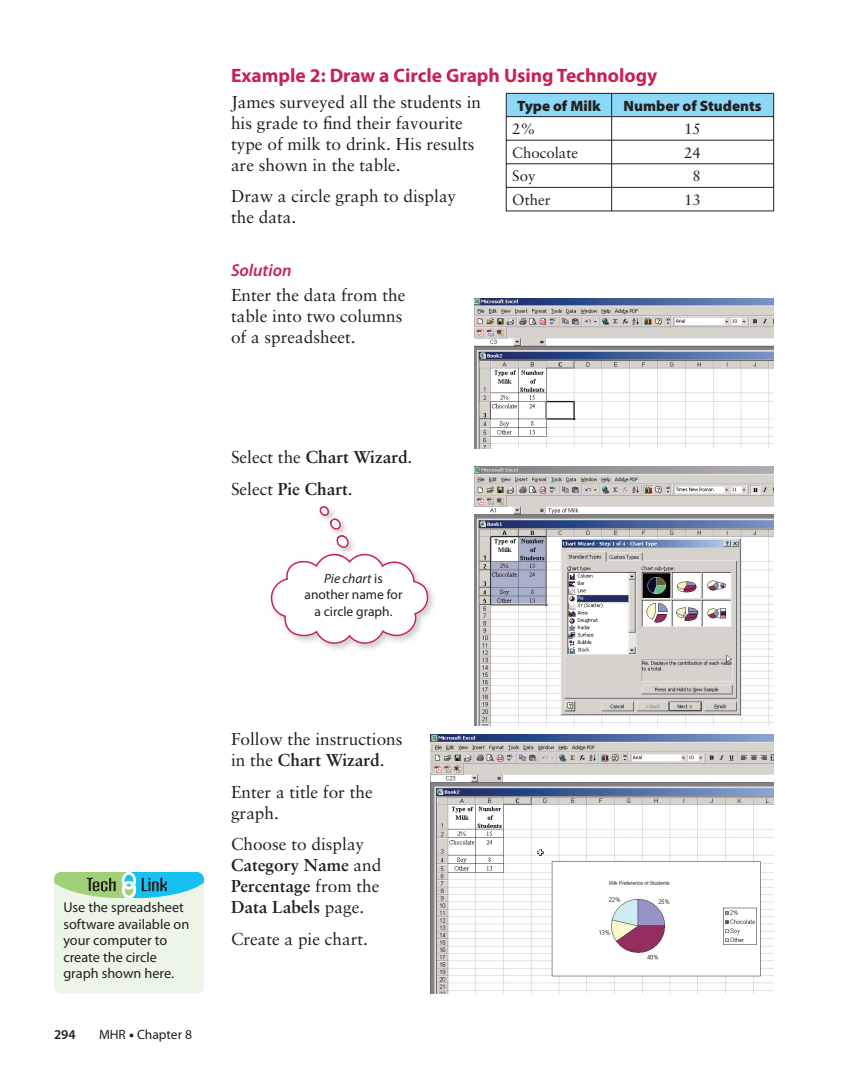
<style>
.page{position:relative;width:864px;height:1080px;background:#fff}
.page>*{position:absolute;margin:0;border:0;box-sizing:border-box;transform-origin:0 0}
.t1{font:700 19.5px "Myriad Pro";color:#c72253}
.t2{font:17.25px/21px "Sabon";color:#231f20}
.t3{font:700 17.25px/21px "Sabon";color:#231f20}
.t4{font:900 15px "Myriad Pro";color:#231f20}
.t5{font:15px "Sabon";color:#231f20}
.t6{font:14.25px/16.5px "Myriad Pro";color:#231f20}
.t7{font:13.5px/16.5px "Myriad Pro";color:#231f20;text-align:center}
.t8{font:600 13.5px "Myriad Pro";color:#231f20}
.s1{font-family:"Myriad Pro";font-weight:600;font-style:italic;color:#c72253}
.s2{font-weight:400}
.s3{font-style:italic}
.s4{font-weight:900}
.s5{font-weight:700}
</style>
<div class="page">
<img style="left:474px;top:298px;width:300px;height:150px">
<img style="left:474px;top:467px;width:300px;height:258px">
<img style="left:431px;top:735px;width:343px;height:259px">
<svg style="left:506px;top:93px;width:268px;height:118px"></svg>
<hr style="left:506px;top:211px;width:106px;height:1px;background:#231f20">
<hr style="left:612px;top:211px;width:162px;height:1px;background:#231f20">
<img style="left:270px;top:553px;width:164px;height:97px">
<img style="left:334px;top:538px;width:23px;height:16px">
<svg style="left:271px;top:554px;width:157px;height:90px"></svg>
<img style="left:334px;top:554px;width:23px;height:3px">
<svg style="left:320px;top:506px;width:29px;height:42px"></svg>
<div style="left:54px;top:873px;width:150px;height:121px;background:#ebf5e8;border-radius:8px"></div>
<svg style="left:54px;top:871px;width:150px;height:26px"></svg>
<div style="left:123px;top:881px;width:12px;height:8px;border:3px solid #fff;border-radius:50%"></div>
<p class="t1" style="left:231px;top:68px;width:428px">Example 2: Draw a Circle Graph Using Technology</p>
<p class="t2" style="left:231px;top:93px;width:252px">James surveyed all the students in his grade to find their favourite type of milk to drink. His results are shown in the table.</p>
<p class="t2" style="left:231px;top:187px;width:227px">Draw a circle graph to display the data.</p>
<p class="t4" style="left:517px;top:100px;width:85px">Type of Milk</p>
<p class="t4" style="left:624px;top:100px;width:139px">Number of Students</p>
<p class="t5" style="left:512px;top:123px;width:25px">2%</p>
<p class="t5" style="left:684px;top:123px;width:18px">15</p>
<p class="t5" style="left:512px;top:146px;width:67px">Chocolate</p>
<p class="t5" style="left:684px;top:146px;width:18px">24</p>
<p class="t5" style="left:512px;top:170px;width:25px">Soy</p>
<p class="t5" style="left:693px;top:170px;width:10px">8</p>
<p class="t5" style="left:512px;top:193px;width:40px">Other</p>
<p class="t5" style="left:684px;top:193px;width:18px">13</p>
<p class="t2" style="left:231px;top:258px;width:176px;line-height:25.5px"><span class="s1">Solution<br></span>Enter the data from the</p>
<p class="t2" style="left:231px;top:307px;width:173px">table into two columns of a spreadsheet.</p>
<p class="t3" style="left:231px;top:443px;width:183px;line-height:31.5px"><span class="s2">Select the</span> Chart Wizard<span class="s2">.<br>Select</span> Pie Chart<span class="s2">.</span></p>
<p class="t7" style="left:305px;top:571px;width:99px"><span class="s3">Pie chart</span> is another name for a circle graph.</p>
<p class="t6" style="left:63px;top:900px;width:127px">Use the spreadsheet software available on your computer to create the circle graph shown here.</p>
<p class="t8" style="left:54px;top:1029px;width:23px">294</p>
<p class="t7" style="left:99px;top:1027px;width:95px">MHR <span class="s4">•</span> Chapter 8</p>
<p class="t2" style="left:231px;top:730px;width:173px">Follow the instructions in the <span class="s5">Chart Wizard</span>.</p>
<p class="t2" style="left:231px;top:783px;width:143px">Enter a title for the graph.</p>
<p class="t3" style="left:231px;top:835px;width:152px"><span class="s2">Choose to display<br></span>Category Name <span class="s2">and<br></span>Percentage <span class="s2">from the<br></span>Data Labels <span class="s2">page.</span></p>
<p class="t2" style="left:231px;top:930px;width:139px">Create a pie chart.</p>
</div>
